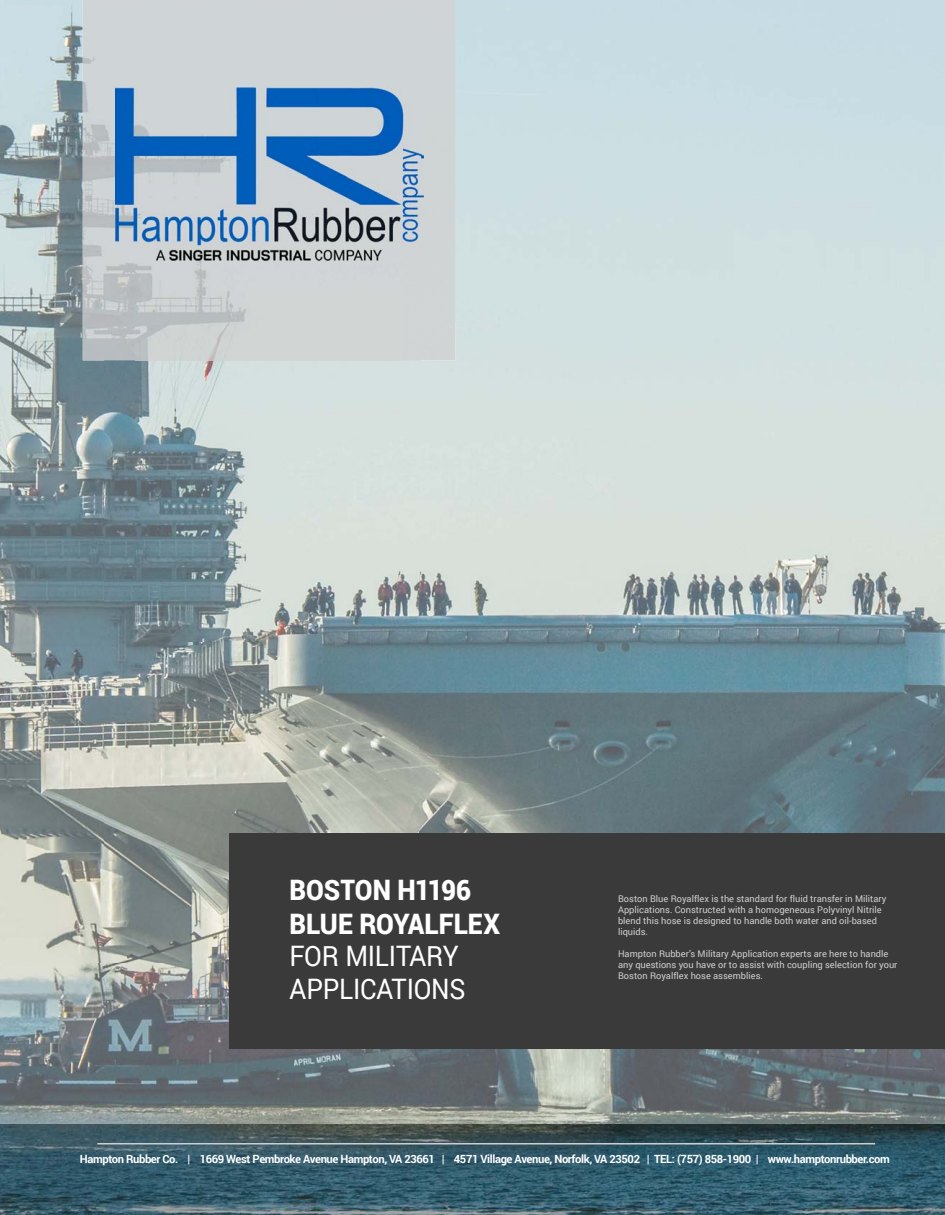
<style>
.page{position:relative;width:945px;height:1215px;background:#fff}
.page>*{position:absolute;margin:0;border:0;box-sizing:border-box;transform-origin:0 0}
.t1{font:900 28.2px/33.9px "Roboto";color:#fff;scale:.92 1}
.t2{font:28.2px/33px "Roboto";letter-spacing:-.01em;color:#fff;scale:.92 1}
.t3{font:700 11.25px "Roboto";letter-spacing:-.035em;color:#fff}
.t4{font:9.3px/11.1px "Roboto";color:#cfcfcf}
</style>
<div class="page">
<img style="left:0;top:0;width:105px;height:964px">
<img style="left:735px;top:0;width:210px;height:833px">
<img style="left:105px;top:360px;width:315px;height:604px">
<img style="left:420px;top:321px;width:316px;height:512px">
<img style="left:0;top:964px;width:945px;height:251px">
<div style="left:83px;top:0;width:372px;height:102px;background:#cfd4d7"></div>
<img style="left:83px;top:102px;width:53px;height:258px">
<div style="left:402px;top:102px;width:53px;height:258px;background:#d0d4d5"></div>
<img style="left:136px;top:261px;width:266px;height:99px">
<div style="left:229px;top:833px;width:716px;height:216px;background:#3a3a3a"></div>
<img style="left:115px;top:88px;width:308px;height:173px">
<hr style="left:97px;top:1143px;width:778px;height:2px;background:#cfcfcf">
<h1 class="t1" style="left:289px;top:872px;width:230px">BOSTON H1196<br>BLUE ROYALFLEX</h1>
<h1 class="t2" style="left:289px;top:938px;width:193px">FOR MILITARY<br>APPLICATIONS</h1>
<p class="t4" style="left:618px;top:892px;width:270px">Boston Blue Royalflex is the standard for fluid transfer in Military Applications. Constructed with a homogeneous Polyvinyl Nitrile blend this hose is designed to handle both water and oil-based liquids.</p>
<p class="t4" style="left:618px;top:948px;width:281px">Hampton Rubber’s Military Application experts are here to handle any questions you have or to assist with coupling selection for your<br>Boston Royalflex hose assemblies.</p>
<p class="t3" style="left:80px;top:1151px;width:811px">Hampton Rubber Co. | 1669 West Pembroke Avenue Hampton, VA 23661 | 4571 Village Avenue, Norfolk, VA 23502 | TEL: (757) 858-1900 | www.hamptonrubber.com</p>
</div>
